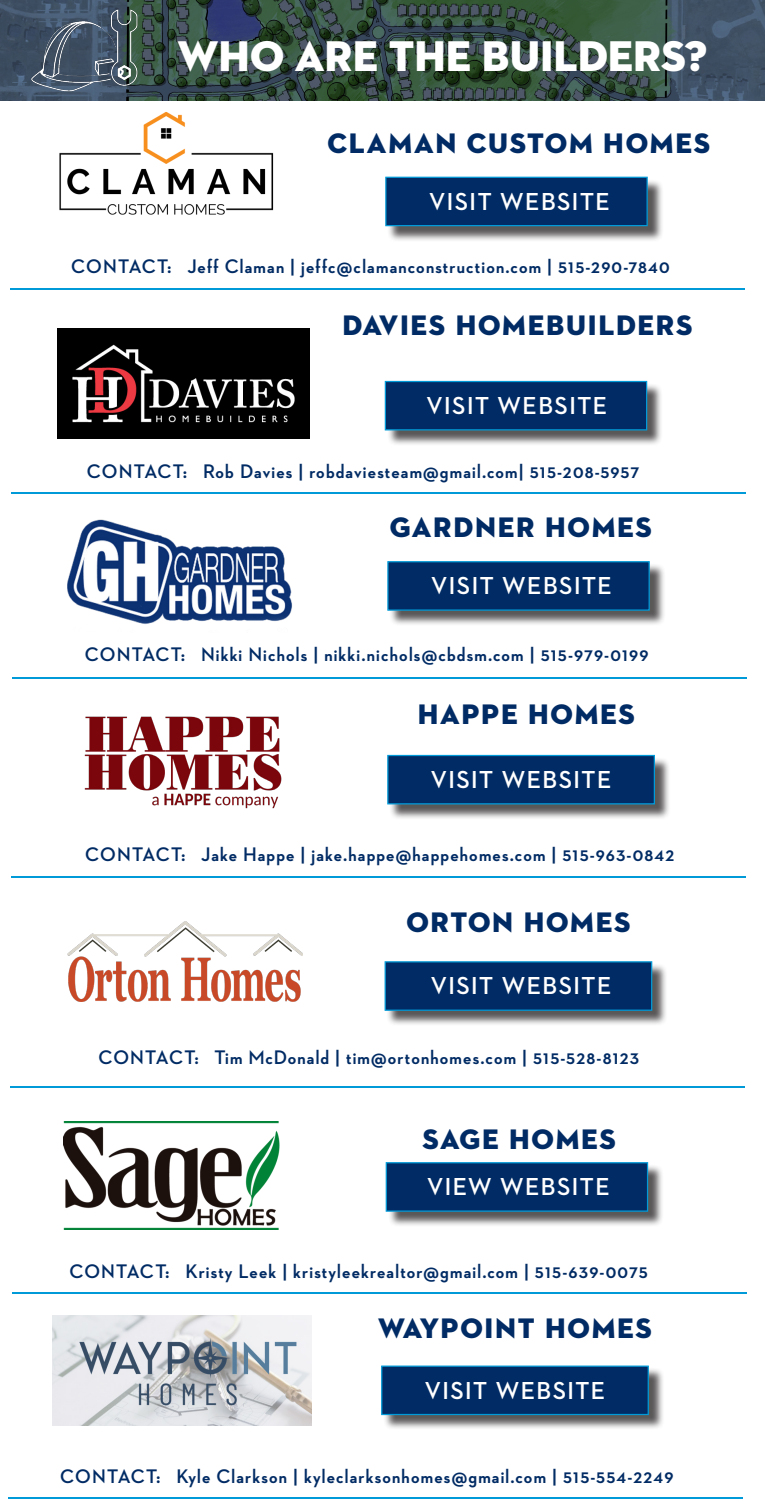
<style>
.page{position:relative;width:765px;height:1503px;background:#fff}
.page>*{position:absolute;margin:0;border:0;box-sizing:border-box;transform-origin:0 0}
.t1{font:43.75px "Neutraface 2 Display Titling";color:#fff}
.t2{font:28.75px "Neutraface 2 Display Titling";letter-spacing:.06em;color:#002b64}
.t3{font:700 25px "Neutraface 2 Display";letter-spacing:.06em;color:#fff}
.t4{font:700 20px "Neutraface 2 Display";letter-spacing:.06em;color:#002b64}
</style>
<div class="page">
<svg style="left:0;top:0;width:765px;height:101px;background:#364c49"></svg>
<img style="left:24px;top:8px;width:136px;height:85px">
<img style="left:63px;top:1121px;width:217px;height:108px">
<div style="left:388px;top:1164px;width:276px;height:63px;background:#231f20;opacity:.75"></div>
<div style="left:386px;top:1162px;width:262px;height:49px;background:#002b64;border:1px solid #009ad8"></div>
<svg style="left:10px;top:288px;width:735px;height:2px"></svg>
<svg style="left:11px;top:492px;width:735px;height:2px"></svg>
<svg style="left:11px;top:876px;width:735px;height:2px"></svg>
<svg style="left:12px;top:677px;width:735px;height:2px"></svg>
<div style="left:387px;top:179px;width:276px;height:63px;background:#231f20;opacity:.75"></div>
<div style="left:385px;top:177px;width:263px;height:49px;background:#002b64;border:1px solid #009ad8"></div>
<img style="left:59px;top:111px;width:215px;height:104px">
<div style="left:389px;top:563px;width:277px;height:63px;background:#231f20;opacity:.75"></div>
<div style="left:387px;top:561px;width:263px;height:50px;background:#002b64;border:1px solid #009ad8"></div>
<img style="left:67px;top:519px;width:225px;height:105px">
<div style="left:387px;top:383px;width:276px;height:63px;background:#231f20;opacity:.75"></div>
<div style="left:385px;top:381px;width:262px;height:49px;background:#002b64;border:1px solid #009ad8"></div>
<img style="left:58px;top:329px;width:251px;height:109px">
<div style="left:383px;top:1367px;width:281px;height:63px;background:#231f20;opacity:.75"></div>
<div style="left:381px;top:1365px;width:268px;height:50px;background:#002b64;border:1px solid #009ad8"></div>
<img style="left:53px;top:1315px;width:258px;height:110px">
<svg style="left:10px;top:1086px;width:735px;height:2px"></svg>
<div style="left:386px;top:963px;width:282px;height:63px;background:#231f20;opacity:.75"></div>
<div style="left:385px;top:961px;width:267px;height:49px;background:#002b64;border:1px solid #009ad8"></div>
<img style="left:67px;top:921px;width:235px;height:80px">
<svg style="left:12px;top:1292px;width:735px;height:1px"></svg>
<img style="left:84px;top:716px;width:198px;height:93px">
<div style="left:389px;top:757px;width:281px;height:63px;background:#231f20;opacity:.75"></div>
<div style="left:387px;top:755px;width:268px;height:49px;background:#002b64;border:1px solid #009ad8"></div>
<svg style="left:8px;top:1497px;width:735px;height:2px"></svg>
<p class="t1" style="left:178px;top:29px;width:531px">WHO ARE THE BUILDERS?</p>
<p class="t2" style="left:327px;top:125px;width:384px">CLAMAN CUSTOM HOMES</p>
<p class="t3" style="left:429px;top:187px;width:182px">VISIT WEBSITE</p>
<p class="t4" style="left:71px;top:255px;width:600px">CONTACT: Jeff Claman | jeffc@clamanconstruction.com | 515-290-7840</p>
<p class="t2" style="left:342px;top:307px;width:351px">DAVIES HOMEBUILDERS</p>
<p class="t3" style="left:427px;top:391px;width:182px">VISIT WEBSITE</p>
<p class="t4" style="left:87px;top:460px;width:554px">CONTACT: Rob Davies | robdaviesteam@gmail.com| 515-208-5957</p>
<p class="t2" style="left:390px;top:509px;width:264px">GARDNER HOMES</p>
<p class="t3" style="left:431px;top:571px;width:182px">VISIT WEBSITE</p>
<p class="t4" style="left:85px;top:643px;width:565px">CONTACT: Nikki Nichols | nikki.nichols@cbdsm.com | 515-979-0199</p>
<p class="t2" style="left:418px;top:696px;width:219px">HAPPE HOMES</p>
<p class="t3" style="left:431px;top:765px;width:182px">VISIT WEBSITE</p>
<p class="t4" style="left:85px;top:843px;width:591px">CONTACT: Jake Happe | jake.happe@happehomes.com | 515-963-0842</p>
<p class="t2" style="left:406px;top:904px;width:226px">ORTON HOMES</p>
<p class="t3" style="left:431px;top:971px;width:182px">VISIT WEBSITE</p>
<p class="t4" style="left:98px;top:1046px;width:542px">CONTACT: Tim McDonald | tim@ortonhomes.com | 515-528-8123</p>
<p class="t2" style="left:422px;top:1121px;width:195px">SAGE HOMES</p>
<p class="t3" style="left:427px;top:1172px;width:184px">VIEW WEBSITE</p>
<p class="t4" style="left:69px;top:1260px;width:580px">CONTACT: Kristy Leek | kristyleekrealtor@gmail.com | 515-639-0075</p>
<p class="t2" style="left:378px;top:1310px;width:275px">WAYPOINT HOMES</p>
<p class="t3" style="left:425px;top:1376px;width:182px">VISIT WEBSITE</p>
<p class="t4" style="left:60px;top:1465px;width:615px">CONTACT: Kyle Clarkson | kyleclarksonhomes@gmail.com | 515-554-2249</p>
</div>
